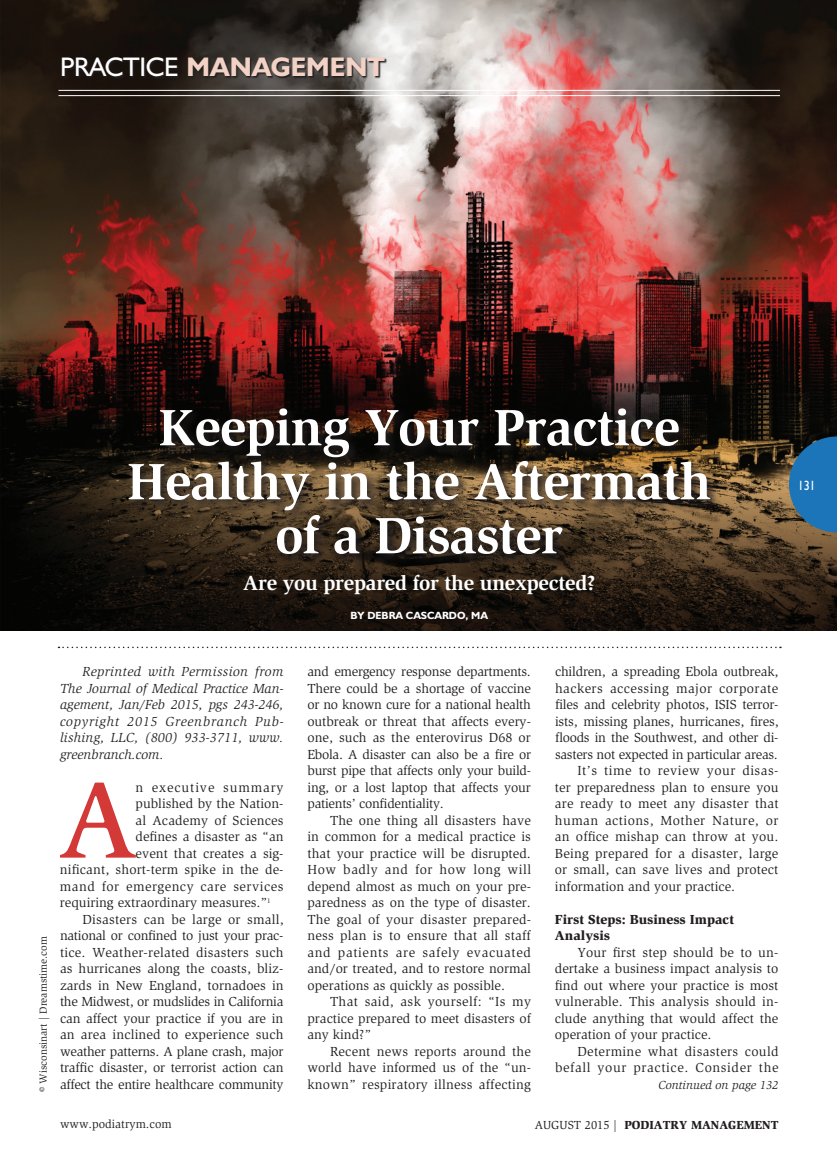
<style>
.page{position:relative;width:837px;height:1161px;background:#fff}
.page>*{position:absolute;margin:0;border:0;box-sizing:border-box;transform-origin:0 0}
._2011-Intl_Cap{font:500 112.05px "Slimbach";color:#d23937}
._2011-Headline{font:700 52.5px "Slimbach";letter-spacing:-.015em;color:#fff}
.t1{font:700 27px "Humanist 521 BT";color:#f3d2c6}
._2011-Deck{font:700 21px "Slimbach";letter-spacing:-.015em;color:#fff}
._2011-Global_Text{font:13.5px/16.5px "Slimbach";color:#231f20;text-align:justify}
._2011-Global_Text-2{font:italic 13.5px/16.5px "Slimbach";letter-spacing:.015em;color:#231f20;text-align:justify}
._2011-Intl_Cap-2{font:13.5px "Slimbach";letter-spacing:.01em;color:#231f20}
._2011-Global_Text-3{font:13.5px/16.5px "Slimbach";letter-spacing:.045em;color:#231f20;text-align:right}
._2011-Subhead1{font:900 13.5px/16.5px "Slimbach";color:#231f20}
._2011-Intl_Cap-3{font:13.5px "Slimbach";letter-spacing:.035em;color:#231f20}
._2011-Intl_Cap-4{font:13.5px "Slimbach";letter-spacing:.065em;color:#231f20}
.t2{font:13.5px "Humanist 521 BT";color:#fff;scale:.9 1}
.t3{font:900 12px "Slimbach";color:#231f20}
.t4{font:italic 12px "Slimbach";color:#231f20}
.t5{font:12px "Slimbach";color:#231f20}
.t6{font:10.5px "Slimbach";color:#231f20}
._2011-Byline{font:700 10.5px "Humanist 521 BT";color:#fff}
.s1{font-weight:400;color:#fff}
.s2{font-weight:400}
</style>
<div class="page">
<img style="left:0;top:0;width:837px;height:631px">
<svg style="left:125px;top:405px;width:597px;height:161px;background:#3a2d1e"></svg>
<svg style="left:58px;top:647px;width:723px;height:1px"></svg>
<svg style="left:789px;top:436px;width:48px;height:96px;background:#276a99"></svg>
<svg style="left:63px;top:57px;width:325px;height:23px;background:#342f2d"></svg>
<hr style="left:58px;top:90px;width:722px;height:1px;background:#fff">
<hr style="left:58px;top:95px;width:722px;height:1px;background:#fff">
<p class="t1" style="left:60px;top:50px;width:326px"><span class="s1">PRACTICE</span> MANAGEMENT</p>
<p class="_2011-Headline" style="left:158px;top:396px;width:523px">Keeping Your Practice</p>
<p class="_2011-Headline" style="left:127px;top:450px;width:586px">Healthy in the Aftermath</p>
<p class="_2011-Headline" style="left:275px;top:504px;width:289px">of a Disaster</p>
<p class="_2011-Deck" style="left:243px;top:570px;width:354px">Are you prepared for the unexpected?</p>
<p class="_2011-Byline" style="left:350px;top:608px;width:139px">BY DEBRA CASCARDO, MA</p>
<p class="t6" style="left:37px;top:1092px;width:157px;rotate:-90deg">© Wisconsinart | Dreamstime.com</p>
<p class="_2011-Global_Text-2" style="left:60px;top:663px;width:225px;text-indent:23px">Reprinted with Permission from The Journal of Medical Practice Man&shy;agement, Jan/Feb 2015, pgs 243-246, copyright 2015 Greenbranch Pub&shy;lishing, LLC, (800) 933-3711, www. greenbranch.com.</p>
<p class="_2011-Intl_Cap" style="left:59px;top:753px;width:80px">A</p>
<p class="_2011-Intl_Cap-4" style="left:136px;top:779px;width:149px">n executive summary</p>
<p class="_2011-Intl_Cap-2" style="left:136px;top:796px;width:149px">published by the Nation-</p>
<p class="_2011-Intl_Cap-2" style="left:136px;top:812px;width:149px">al Academy of Sciences</p>
<p class="_2011-Intl_Cap-2" style="left:136px;top:829px;width:149px">defines a disaster as “an</p>
<p class="_2011-Intl_Cap-2" style="left:136px;top:845px;width:149px">event that creates a sig-</p>
<p class="_2011-Intl_Cap-2" style="left:60px;top:862px;width:225px">nificant, short-term spike in the de-</p>
<p class="_2011-Intl_Cap-3" style="left:60px;top:878px;width:225px">mand for emergency care services</p>
<p class="_2011-Intl_Cap-2" style="left:60px;top:895px;width:212px">requiring extraordinary measures.”<sup>1</sup></p>
<p class="_2011-Global_Text" style="left:60px;top:911px;width:225px;text-indent:23px">Disasters can be large or small, national or confined to just your prac&shy;tice. Weather-related disasters such as hurricanes along the coasts, bliz&shy;zards in New England, tornadoes in the Midwest, or mudslides in California can affect your practice if you are in an area inclined to experience such weather patterns. A plane crash, major traffic disaster, or terrorist action can affect the entire healthcare community</p>
<p class="_2011-Global_Text" style="left:307px;top:663px;width:225px">and emergency response departments.<br>There could be a shortage of vaccine or no known cure for a national health outbreak or threat that affects every&shy;one, such as the enterovirus D68 or Ebola. A disaster can also be a fire or burst pipe that affects only your build&shy;ing, or a lost laptop that affects your patients’ confidentiality.</p>
<p class="_2011-Global_Text" style="left:308px;top:812px;width:225px;text-indent:23px">The one thing all disasters have in common for a medical practice is that your practice will be disrupted.<br>How badly and for how long will depend almost as much on your pre&shy;paredness as on the type of disaster.<br>The goal of your disaster prepared&shy;ness plan is to ensure that all staff and patients are safely evacuated and/or treated, and to restore normal operations as quickly as possible.</p>
<p class="_2011-Global_Text" style="left:308px;top:993px;width:225px;text-indent:23px">That said, ask yourself: “Is my practice prepared to meet disasters of any kind?”</p>
<p class="_2011-Global_Text" style="left:308px;top:1043px;width:225px;text-indent:23px">Recent news reports around the world have informed us of the “un&shy;known” respiratory illness affecting</p>
<p class="_2011-Global_Text" style="left:555px;top:663px;width:225px">children, a spreading Ebola outbreak, hackers accessing major corporate files and celebrity photos, ISIS terror&shy;ists, missing planes, hurricanes, fires, floods in the Southwest, and other di&shy;sasters not expected in particular areas.</p>
<p class="_2011-Global_Text" style="left:555px;top:762px;width:225px;text-indent:23px">It’s time to review your disas&shy;ter preparedness plan to ensure you are ready to meet any disaster that human actions, Mother Nature, or an office mishap can throw at you.<br>Being prepared for a disaster, large or small, can save lives and protect information and your practice.</p>
<p class="_2011-Subhead1" style="left:555px;top:911px;width:181px">First Steps: Business Impact<br>Analysis</p>
<p class="_2011-Global_Text" style="left:555px;top:944px;width:225px;text-indent:23px">Your first step should be to un&shy;dertake a business impact analysis to find out where your practice is most vulnerable. This analysis should in&shy;clude anything that would affect the operation of your practice.</p>
<p class="_2011-Global_Text-3" style="left:555px;top:1043px;width:225px">Determine what disasters could befall your practice. Consider the</p>
<p class="t4" style="left:659px;top:1078px;width:121px">Continued on page 132</p>
<p class="t5" style="left:60px;top:1117px;width:113px">www.podiatrym.com</p>
<p class="t3" style="left:535px;top:1117px;width:245px"><span class="s2">AUGUST 2015 |</span> PODIATRY MANAGEMENT</p>
<p class="t2" style="left:798px;top:477px;width:21px">131</p>
</div>
